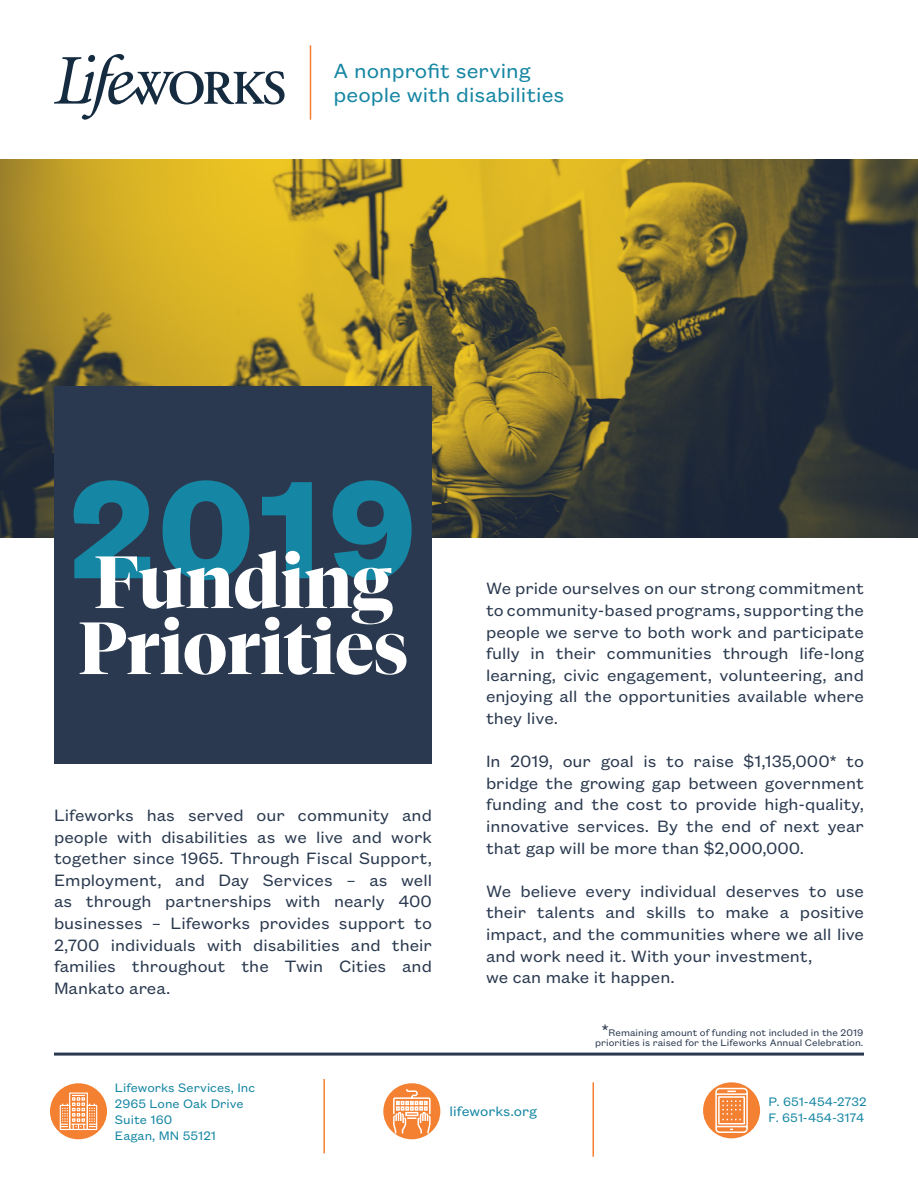
<style>
.page{position:relative;width:918px;height:1188px;background:#fff}
.page>*{position:absolute;margin:0;border:0;box-sizing:border-box;transform-origin:0 0}
.t1{font:700 73.5px "Tiempos Fine";color:#fff}
.t2{font:22.5px "Founders Grotesk Text";color:#1586a3}
.t3{font:18px/21.6px "Founders Grotesk Text";color:#2a394f;text-align:justify}
.t4{font:15px "Founders Grotesk Text";color:#1586a3}
.t5{font:13.5px "Founders Grotesk Text";color:#1586a3}
.t6{font:10.5px "Founders Grotesk Text";color:#2a394f}
.s1{font-size:18px}
</style>
<div class="page">
<img style="left:0;top:160px;width:918px;height:378px">
<hr style="left:54px;top:1053px;width:810px;height:3px;background:#2a394f">
<svg style="left:54px;top:54px;width:231px;height:66px"></svg>
<hr style="left:310px;top:45px;width:1px;height:75px;background:#f48031">
<hr style="left:323px;top:1079px;width:2px;height:74px;background:#f48031">
<hr style="left:592px;top:1082px;width:2px;height:75px;background:#f48031">
<div style="left:54px;top:386px;width:378px;height:378px;background:#2a394f"></div>
<svg style="left:74px;top:480px;width:338px;height:100px"></svg>
<div style="left:703px;top:1082px;width:57px;height:56px;background:#f48031;border-radius:50%"></div>
<svg style="left:715px;top:1087px;width:34px;height:47px"></svg>
<div style="left:383px;top:1083px;width:57px;height:56px;background:#f48031;border-radius:50%"></div>
<svg style="left:392px;top:1088px;width:39px;height:47px"></svg>
<div style="left:50px;top:1083px;width:57px;height:56px;background:#f48031;border-radius:50%"></div>
<svg style="left:59px;top:1092px;width:39px;height:39px"></svg>
<p class="t2" style="left:334px;top:56px;width:199px">A nonprofit serving</p>
<p class="t2" style="left:334px;top:80px;width:232px">people with disabilities</p>
<p class="t1" style="left:94px;top:538px;width:300px">Funding</p>
<p class="t1" style="left:78px;top:604px;width:331px">Priorities</p>
<p class="t3" style="left:54px;top:803px;width:380px">Lifeworks has served our community and people with disabilities as we live and work together since 1965. Through Fiscal Support, Employment, and Day Services – as well as through partnerships with nearly 400 businesses – Lifeworks provides support to 2,700 individuals with disabilities and their families throughout the Twin Cities and Mankato area.</p>
<p class="t5" style="left:115px;top:1078px;width:142px">Lifeworks Services, Inc</p>
<p class="t5" style="left:115px;top:1094px;width:130px">2965 Lone Oak Drive</p>
<p class="t5" style="left:115px;top:1110px;width:59px">Suite 160</p>
<p class="t5" style="left:115px;top:1127px;width:103px">Eagan, MN 55121</p>
<p class="t3" style="left:486px;top:577px;width:380px">We pride ourselves on our strong commitment to community-based programs, supporting the people we serve to both work and participate fully in their communities through life-long learning, civic engagement, volunteering, and enjoying all the opportunities available where they live.</p>
<p class="t3" style="left:486px;top:749px;width:380px">In 2019, our goal is to raise $1,135,000* to bridge the growing gap between government funding and the cost to provide high-quality, innovative services. By the end of next year that gap will be more than $2,000,000.</p>
<p class="t3" style="left:486px;top:879px;width:380px">We believe every individual deserves to use their talents and skills to make a positive impact, and the communities where we all live and work need it. With your investment,</p>
<p class="t3" style="left:486px;top:965px;width:190px">we can make it happen.</p>
<p class="t4" style="left:450px;top:1101px;width:89px">lifeworks.org</p>
<p class="t6" style="left:602px;top:1025px;width:263px"><span class="s1">*</span>Remaining amount of funding not included in the 2019</p>
<p class="t6" style="left:595px;top:1036px;width:270px">priorities is raised for the Lifeworks Annual Celebration.</p>
<p class="t5" style="left:769px;top:1092px;width:99px">P. 651-454-2732</p>
<p class="t5" style="left:769px;top:1109px;width:97px">F. 651-454-3174</p>
</div>
